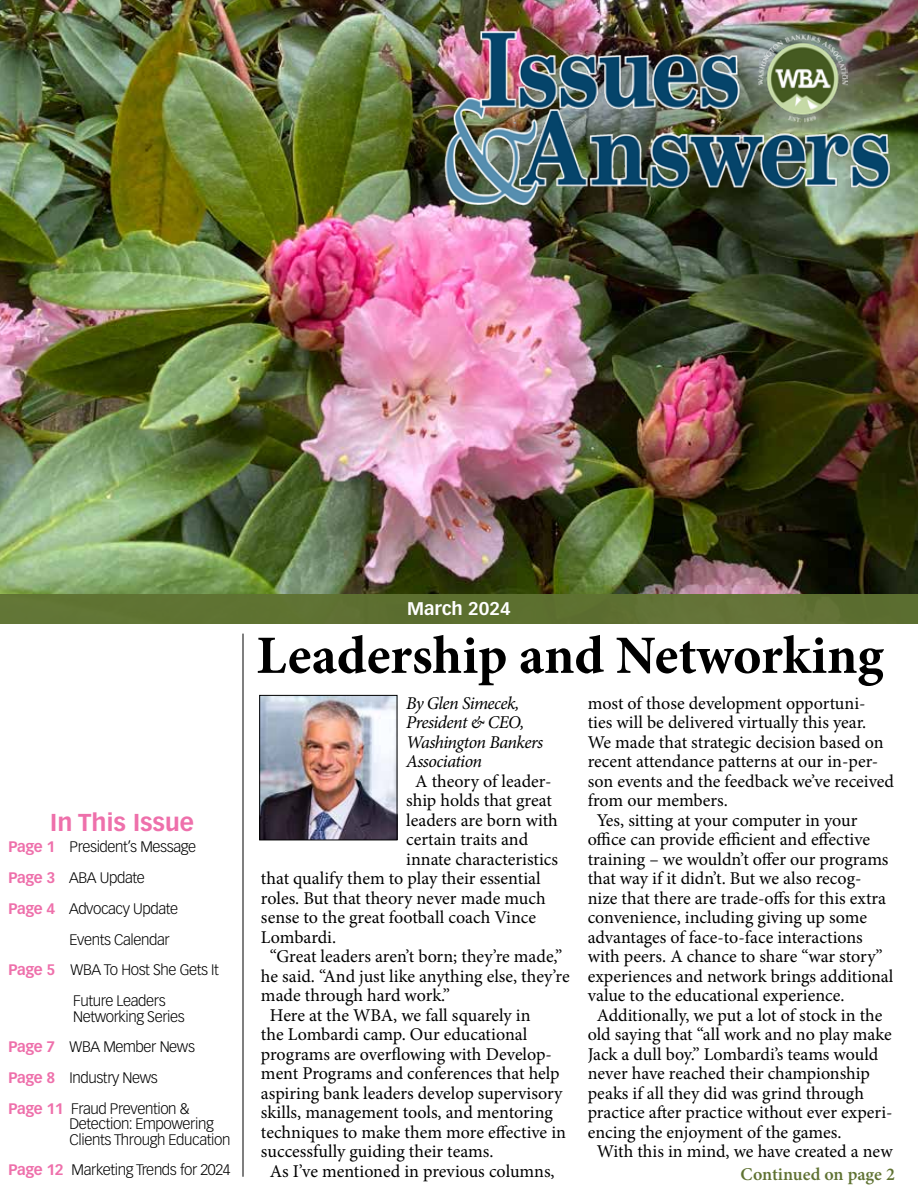
<style>
.page{position:relative;width:918px;height:1188px;background:#fff}
.page>*{position:absolute;margin:0;border:0;box-sizing:border-box;transform-origin:0 0}
.t1{font:700 54px "Minion Pro";color:#000}
.t2{font:700 24px "Vectora LT Pro";color:#ee70ab}
.t3{font:18px "Minion Pro";color:#000}
.t4{font:italic 18px/19.5px "Minion Pro";letter-spacing:-.035em;color:#000}
.t5{font:600 18px "Minion Pro";color:#5f7232}
.t6{font:700 18px "Vectora LT Pro";color:#fff}
.t7{font:300 15px/30.8px "Vectora LT Pro";letter-spacing:-.025em;color:#000}
.s1{font-weight:700;color:#ee70ab}
</style>
<div class="page">
<img style="left:0;top:0;width:918px;height:594px">
<div style="left:0;top:594px;width:918px;height:29px;background:#5f7232"></div>
<img style="left:443px;top:20px;width:453px;height:196px">
<img style="left:757px;top:33px;width:91px;height:90px">
<img style="left:261px;top:697px;width:134px;height:141px">
<div style="left:259px;top:695px;width:138px;height:145px;border:1px solid #000"></div>
<hr style="left:243px;top:634px;width:1px;height:543px;background:#000">
<h2 class="t2" style="left:50px;top:808px;width:145px">In This Issue</h2>
<p class="t7" style="left:9px;top:832px;width:189px"><span class="s1">Page 1</span> President’s Message</p>
<p class="t7" style="left:9px;top:863px;width:138px"><span class="s1">Page 3</span> ABA Update</p>
<p class="t7" style="left:9px;top:893px;width:171px"><span class="s1">Page 4</span> Advocacy Update</p>
<p class="t7" style="left:70px;top:924px;width:102px">Events Calendar</p>
<p class="t7" style="left:9px;top:955px;width:212px"><span class="s1">Page 5</span> WBA To Host She Gets It</p>
<p class="t7" style="left:73px;top:986px;width:94px">Future Leaders</p>
<p class="t7" style="left:9px;top:1001px;width:188px;text-indent:65px">Networking Series<br><span class="s1">Page 7</span> WBA Member News<br><span class="s1">Page 8</span> Industry News<br><span class="s1">Page 11</span> Fraud Prevention &amp;</p>
<p class="t7" style="left:70px;top:1116px;width:162px;line-height:15.3px">Detection: Empowering<br>Clients Through Education</p>
<p class="t7" style="left:9px;top:1155px;width:224px"><span class="s1">Page 12</span> Marketing Trends for 2024</p>
<p class="t6" style="left:407px;top:597px;width:105px">March 2024</p>
<h1 class="t1" style="left:256px;top:618px;width:629px">Leadership and Networking</h1>
<p class="t4" style="left:406px;top:693px;width:139px">By Glen Simecek,<br>President &amp; CEO,<br>Washington Bankers<br>Association</p>
<p class="t3" style="left:415px;top:769px;width:138px">A theory of leader-</p>
<p class="t3" style="left:406px;top:789px;width:147px">ship holds that great</p>
<p class="t3" style="left:406px;top:808px;width:153px">leaders are born with</p>
<p class="t3" style="left:406px;top:828px;width:124px">certain traits and</p>
<p class="t3" style="left:406px;top:847px;width:153px">innate characteristics</p>
<p class="t3" style="left:261px;top:867px;width:281px">that qualify them to play their essential</p>
<p class="t3" style="left:261px;top:886px;width:286px">roles. But that theory never made much</p>
<p class="t3" style="left:261px;top:906px;width:277px">sense to the great football coach Vince</p>
<p class="t3" style="left:261px;top:925px;width:77px">Lombardi.</p>
<p class="t3" style="left:270px;top:945px;width:294px">“Great leaders aren’t born; they’re made,”</p>
<p class="t3" style="left:261px;top:964px;width:310px">he said. “And just like anything else, they’re</p>
<p class="t3" style="left:261px;top:984px;width:191px">made through hard work.”</p>
<p class="t3" style="left:270px;top:1003px;width:262px">Here at the WBA, we fall squarely in</p>
<p class="t3" style="left:261px;top:1023px;width:268px">the Lombardi camp. Our educational</p>
<p class="t3" style="left:261px;top:1042px;width:292px">programs are overflowing with Develop-</p>
<p class="t3" style="left:261px;top:1062px;width:300px">ment Programs and conferences that help</p>
<p class="t3" style="left:261px;top:1081px;width:303px">aspiring bank leaders develop supervisory</p>
<p class="t3" style="left:261px;top:1101px;width:293px">skills, management tools, and mentoring</p>
<p class="t3" style="left:261px;top:1120px;width:307px">techniques to make them more effective in</p>
<p class="t3" style="left:261px;top:1140px;width:234px">successfully guiding their teams.</p>
<p class="t3" style="left:270px;top:1159px;width:286px">As I’ve mentioned in previous columns,</p>
<p class="t3" style="left:588px;top:691px;width:279px">most of those development opportuni-</p>
<p class="t3" style="left:588px;top:711px;width:280px">ties will be delivered virtually this year.</p>
<p class="t3" style="left:588px;top:730px;width:297px">We made that strategic decision based on</p>
<p class="t3" style="left:588px;top:750px;width:292px">recent attendance patterns at our in-per-</p>
<p class="t3" style="left:588px;top:769px;width:308px">son events and the feedback we’ve received</p>
<p class="t3" style="left:588px;top:788px;width:142px">from our members.</p>
<p class="t3" style="left:597px;top:808px;width:262px">Yes, sitting at your computer in your</p>
<p class="t3" style="left:588px;top:827px;width:284px">office can provide efficient and effective</p>
<p class="t3" style="left:588px;top:847px;width:302px">training – we wouldn’t offer our programs</p>
<p class="t3" style="left:588px;top:866px;width:275px">that way if it didn’t. But we also recog-</p>
<p class="t3" style="left:588px;top:886px;width:300px">nize that there are trade-offs for this extra</p>
<p class="t3" style="left:588px;top:905px;width:281px">convenience, including giving up some</p>
<p class="t3" style="left:588px;top:925px;width:277px">advantages of face-to-face interactions</p>
<p class="t3" style="left:588px;top:944px;width:297px">with peers. A chance to share “war story”</p>
<p class="t3" style="left:588px;top:964px;width:307px">experiences and network brings additional</p>
<p class="t3" style="left:588px;top:983px;width:258px">value to the educational experience.</p>
<p class="t3" style="left:597px;top:1003px;width:287px">Additionally, we put a lot of stock in the</p>
<p class="t3" style="left:588px;top:1022px;width:306px">old saying that “all work and no play make</p>
<p class="t3" style="left:588px;top:1042px;width:292px">Jack a dull boy.” Lombardi’s teams would</p>
<p class="t3" style="left:588px;top:1061px;width:284px">never have reached their championship</p>
<p class="t3" style="left:588px;top:1081px;width:278px">peaks if all they did was grind through</p>
<p class="t3" style="left:588px;top:1100px;width:306px">practice after practice without ever experi-</p>
<p class="t3" style="left:588px;top:1120px;width:255px">encing the enjoyment of the games.</p>
<p class="t3" style="left:597px;top:1139px;width:298px">With this in mind, we have created a new</p>
<p class="t5" style="left:741px;top:1161px;width:156px">Continued on page 2</p>
</div>
